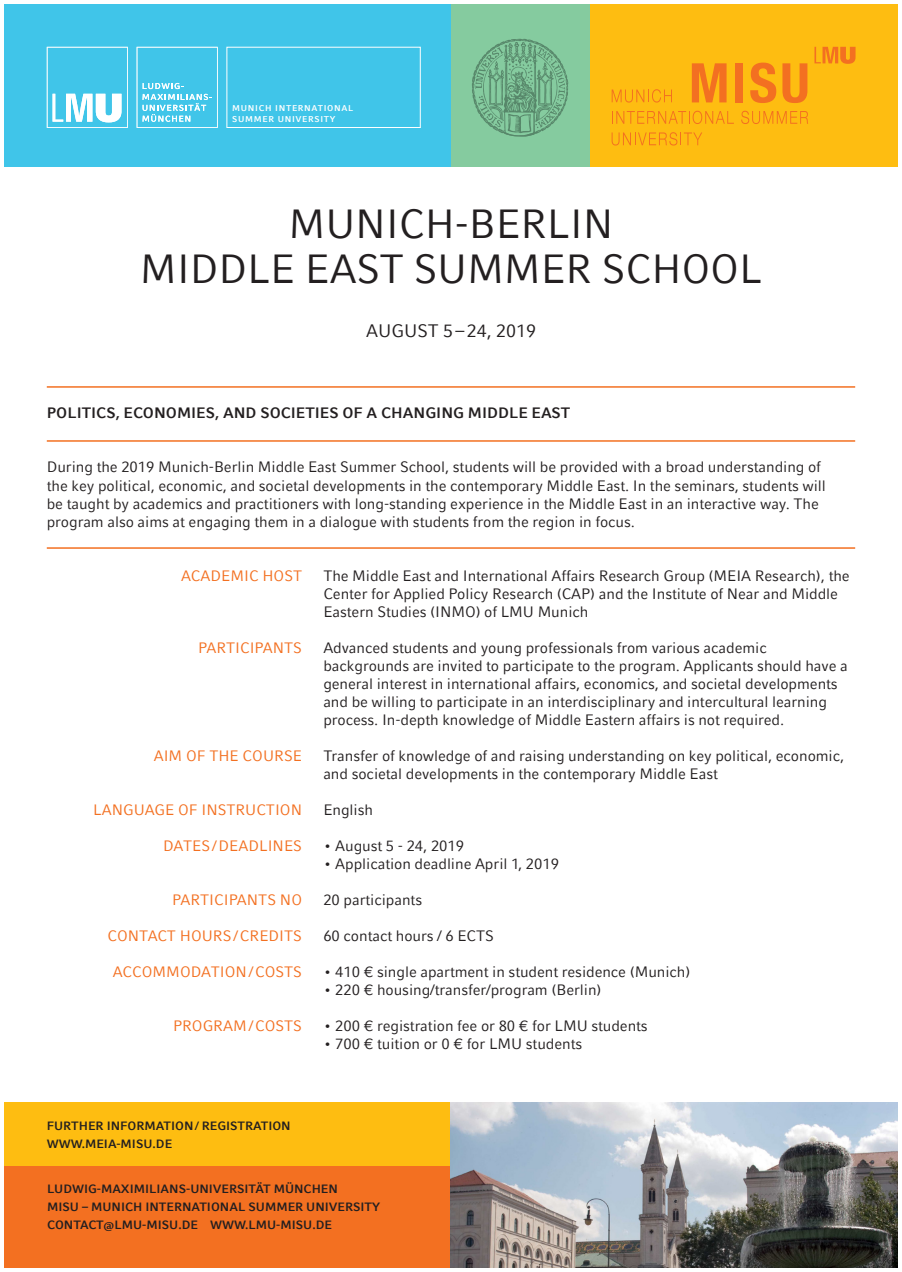
<style>
.page{position:relative;width:902px;height:1272px;background:#fff}
.page>*{position:absolute;margin:0;border:0;box-sizing:border-box;transform-origin:0 0}
.Headline_28pt{font:40.5px "LMU Compatil Fact";letter-spacing:-.005em;color:#231f20}
.Datum_12pt{font:18px "LMU Compatil Fact";color:#231f20}
.Fließtext_10pt{font:15px/18px "LMU Compatil Fact";letter-spacing:-.005em;color:#231f20}
.Fließtext_10pt-2{font:15px "LMU Compatil Fact";color:#f37021}
.Fließtext_10pt-3{font:700 15px "LMU Compatil Fact";color:#231f20}
.Adresszeile_8pt{font:700 12px "LMU Compatil Fact";color:#231f20}
.t1{font:700 8.4px "LMU Compatil Fact";letter-spacing:.08em;color:#fff}
</style>
<div class="page">
<hr style="left:47px;top:386px;width:808px;height:1px;background:#f37021">
<hr style="left:47px;top:440px;width:808px;height:1px;background:#f37021">
<hr style="left:47px;top:547px;width:808px;height:2px;background:#f37021">
<div style="left:589px;top:4px;width:308px;height:162px;background:#febd11"></div>
<div style="left:451px;top:4px;width:138px;height:162px;background:#85cb9f"></div>
<svg style="left:611px;top:89px;width:61px;height:13px"></svg>
<svg style="left:612px;top:111px;width:121px;height:13px"></svg>
<svg style="left:741px;top:111px;width:67px;height:13px"></svg>
<svg style="left:611px;top:132px;width:91px;height:13px"></svg>
<svg style="left:691px;top:63px;width:35px;height:39px"></svg>
<div style="left:735px;top:63px;width:8px;height:39px;background:#f37021"></div>
<svg style="left:750px;top:63px;width:26px;height:40px"></svg>
<svg style="left:782px;top:63px;width:25px;height:40px"></svg>
<svg style="left:814px;top:47px;width:41px;height:17px"></svg>
<div style="left:4px;top:4px;width:447px;height:162px;background:#40c5e9"></div>
<div style="left:226px;top:47px;width:194px;height:81px;border:1px solid #fff"></div>
<svg style="left:47px;top:47px;width:81px;height:81px"></svg>
<svg style="left:137px;top:47px;width:81px;height:81px"></svg>
<svg style="left:472px;top:39px;width:96px;height:97px"></svg>
<div style="left:4px;top:1102px;width:447px;height:63px;background:#febd11"></div>
<div style="left:4px;top:1165px;width:447px;height:102px;background:#f37021"></div>
<img style="left:451px;top:1102px;width:446px;height:165px">
<p class="t1" style="left:232px;top:103px;width:122px">MUNICH INTERNATIONAL</p>
<p class="t1" style="left:232px;top:114px;width:104px">SUMMER UNIVERSITY</p>
<p class="Headline_28pt" style="left:288px;top:201px;width:326px">MUNICH-BERLIN</p>
<p class="Headline_28pt" style="left:140px;top:246px;width:623px">MIDDLE EAST SUMMER SCHOOL</p>
<p class="Datum_12pt" style="left:366px;top:321px;width:172px">AUGUST 5–24, 2019</p>
<p class="Fließtext_10pt-3" style="left:47px;top:404px;width:525px">POLITICS, ECONOMIES, AND SOCIETIES OF A CHANGING MIDDLE EAST</p>
<p class="Fließtext_10pt" style="left:47px;top:458px;width:780px">During the 2019 Munich-Berlin Middle East Summer School, students will be provided with a broad understanding of the key political, economic, and societal developments in the contemporary Middle East. In the seminars, students will be taught by academics and practitioners with long-standing experience in the Middle East in an interactive way. The program also aims at engaging them in a dialogue with students from the region in focus.</p>
<p class="Fließtext_10pt-2" style="left:181px;top:566px;width:122px">ACADEMIC HOST</p>
<p class="Fließtext_10pt" style="left:323px;top:566px;width:528px">The Middle East and International Affairs Research Group (MEIA Research), the<br>Center for Applied Policy Research (CAP) and the Institute of Near and Middle<br>Eastern Studies (INMO) of LMU Munich</p>
<p class="Fließtext_10pt" style="left:323px;top:638px;width:526px">Advanced students and young professionals from various academic backgrounds are invited to participate to the program. Applicants should have a general interest in international affairs, economics, and societal developments and be willing to participate in an interdisciplinary and intercultural learning process. In-depth knowledge of Middle Eastern affairs is not required.</p>
<p class="Fließtext_10pt" style="left:323px;top:746px;width:522px">Transfer of knowledge of and raising understanding on key political, economic, and societal developments in the contemporary Middle East</p>
<p class="Fließtext_10pt" style="left:323px;top:800px;width:51px">English</p>
<p class="Fließtext_10pt" style="left:323px;top:836px;width:142px">• August 5 - 24, 2019</p>
<p class="Fließtext_10pt" style="left:323px;top:854px;width:237px">• Application deadline April 1, 2019</p>
<p class="Fließtext_10pt" style="left:323px;top:890px;width:100px">20 participants</p>
<p class="Fließtext_10pt" style="left:323px;top:926px;width:172px">60 contact hours / 6 ECTS</p>
<p class="Fließtext_10pt" style="left:323px;top:962px;width:368px">• 410 € single apartment in student residence (Munich)</p>
<p class="Fließtext_10pt" style="left:323px;top:980px;width:280px">• 220 € housing/transfer/program (Berlin)</p>
<p class="Fließtext_10pt" style="left:323px;top:1016px;width:326px">• 200 € registration fee or 80 € for LMU students</p>
<p class="Fließtext_10pt" style="left:323px;top:1034px;width:260px">• 700 € tuition or 0 € for LMU students</p>
<p class="Fließtext_10pt-2" style="left:198px;top:638px;width:105px">PARTICIPANTS</p>
<p class="Fließtext_10pt-2" style="left:154px;top:746px;width:150px">AIM OF THE COURSE</p>
<p class="Fließtext_10pt-2" style="left:93px;top:800px;width:210px">LANGUAGE OF INSTRUCTION</p>
<p class="Fließtext_10pt-2" style="left:163px;top:836px;width:140px">DATES/DEADLINES</p>
<p class="Fließtext_10pt-2" style="left:172px;top:890px;width:131px">PARTICIPANTS NO</p>
<p class="Fließtext_10pt-2" style="left:107px;top:926px;width:196px">CONTACT HOURS/CREDITS</p>
<p class="Fließtext_10pt-2" style="left:113px;top:962px;width:191px">ACCOMMODATION/COSTS</p>
<p class="Fließtext_10pt-2" style="left:173px;top:1016px;width:130px">PROGRAM/COSTS</p>
<p class="Adresszeile_8pt" style="left:47px;top:1118px;width:245px">FURTHER INFORMATION/ REGISTRATION</p>
<p class="Adresszeile_8pt" style="left:47px;top:1136px;width:127px">WWW.MEIA-MISU.DE</p>
<p class="Adresszeile_8pt" style="left:47px;top:1181px;width:292px">LUDWIG-MAXIMILIANS-UNIVERSITÄT MÜNCHEN</p>
<p class="Adresszeile_8pt" style="left:47px;top:1199px;width:334px">MISU – MUNICH INTERNATIONAL SUMMER UNIVERSITY</p>
<p class="Adresszeile_8pt" style="left:47px;top:1217px;width:286px">CONTACT@LMU-MISU.DE WWW.LMU-MISU.DE</p>
</div>
